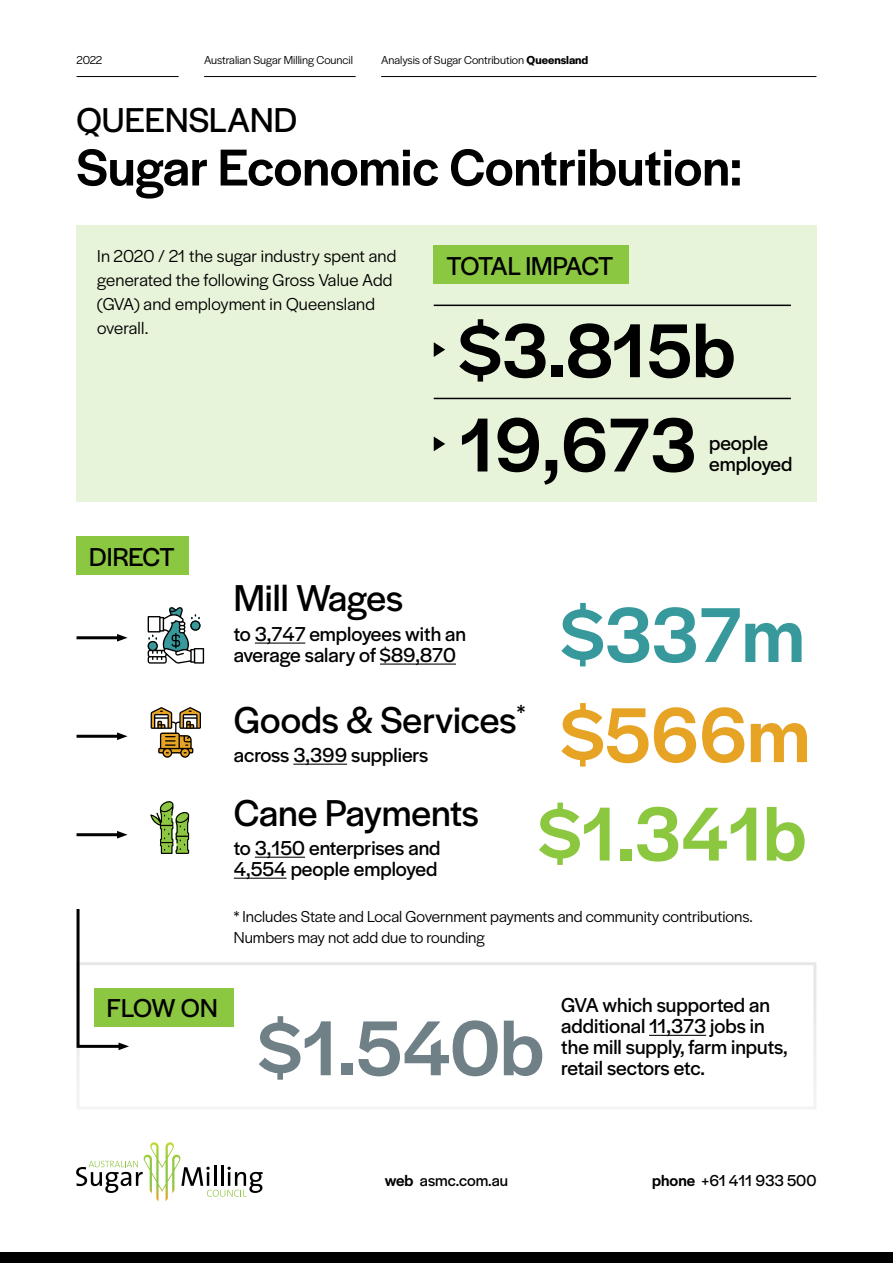
<style>
.page{position:relative;width:893px;height:1263px;background:#fff}
.page>*{position:absolute;margin:0;border:0;box-sizing:border-box;transform-origin:0 0}
.t1{font:500 81px "Halyard Display";color:#708087}
.t2{font:500 81px "Halyard Display";color:#38999c}
.t3{font:500 81px "Halyard Display";color:#e6a324}
.t4{font:500 79.5px/94.2px "Halyard Display";color:#000}
.t5{font:500 79.5px "Halyard Display";color:#8cc740}
.t6{font:500 54px "Halyard Display";color:#000}
.t7{font:39px "Halyard Display";color:#000}
.t8{font:36px "Halyard Display";color:#000}
.t9{font:27px "Halyard Display";letter-spacing:-.03em;color:#000}
.t10{font:21px/21px "Halyard Display";color:#000}
.t11{font:18px/24px "Halyard Display";letter-spacing:.01em;color:#000}
.t12{font:16.5px/21px "Halyard Display";color:#000}
.t13{font:16.5px "Halyard Display";letter-spacing:-.005em;color:#000}
.t14{font:12px "Halyard Display";color:#000}
.s1{font-weight:600}
.s2{font-weight:500}
</style>
<div class="page">
<div style="left:77px;top:225px;width:739px;height:277px;background:#e8f4d9"></div>
<div style="left:77px;top:962px;width:739px;height:147px;border:3px solid #e6e7e8"></div>
<hr style="left:649px;top:1035px;width:57px;height:1px;background:#000">
<hr style="left:204px;top:76px;width:152px;height:1px;background:#000">
<hr style="left:77px;top:76px;width:102px;height:1px;background:#000">
<hr style="left:381px;top:76px;width:435px;height:1px;background:#000">
<hr style="left:255px;top:642px;width:50px;height:2px;background:#000">
<hr style="left:380px;top:663px;width:76px;height:2px;background:#000">
<hr style="left:255px;top:857px;width:50px;height:1px;background:#000">
<hr style="left:234px;top:878px;width:53px;height:1px;background:#000">
<hr style="left:293px;top:764px;width:54px;height:1px;background:#000">
<svg style="left:147px;top:607px;width:57px;height:57px"></svg>
<svg style="left:151px;top:707px;width:50px;height:51px"></svg>
<svg style="left:150px;top:801px;width:39px;height:53px"></svg>
<svg style="left:434px;top:342px;width:11px;height:15px"></svg>
<svg style="left:434px;top:437px;width:11px;height:14px"></svg>
<svg style="left:76px;top:1142px;width:187px;height:59px"></svg>
<div style="left:0;top:1252px;width:893px;height:11px;background:#000"></div>
<hr style="left:434px;top:305px;width:357px;height:1px;background:#000">
<hr style="left:434px;top:398px;width:357px;height:1px;background:#000">
<div style="left:434px;top:246px;width:195px;height:38px;background:#8cc742"></div>
<div style="left:77px;top:536px;width:112px;height:39px;background:#8cc742"></div>
<div style="left:94px;top:988px;width:140px;height:38px;background:#8cc742"></div>
<hr style="left:77px;top:636px;width:42px;height:3px;background:#000">
<svg style="left:117px;top:634px;width:11px;height:8px"></svg>
<hr style="left:77px;top:735px;width:42px;height:3px;background:#000">
<svg style="left:117px;top:732px;width:11px;height:8px"></svg>
<hr style="left:77px;top:833px;width:42px;height:3px;background:#000">
<svg style="left:117px;top:831px;width:11px;height:7px"></svg>
<svg style="left:76px;top:909px;width:53px;height:141px"></svg>
<p class="t14" style="left:77px;top:52px;width:27px">2022</p>
<p class="t14" style="left:204px;top:52px;width:150px">Australian Sugar Milling Council</p>
<p class="t14" style="left:381px;top:51px;width:209px">Analysis of Sugar Contribution <span class="s1">Queensland</span></p>
<h3 class="t8" style="left:77px;top:95px;width:222px">QUEENSLAND</h3>
<h3 class="t6" style="left:77px;top:129px;width:667px">Sugar Economic Contribution:</h3>
<p class="t11" style="left:97px;top:243px;width:300px">In 2020 / 21 the sugar industry spent and generated the following Gross Value Add (GVA) and employment in Queensland overall.</p>
<p class="t9" style="left:89px;top:537px;width:87px">DIRECT</p>
<p class="t9" style="left:446px;top:247px;width:169px">TOTAL IMPACT</p>
<h2 class="t4" style="left:459px;top:299px;width:278px">$3.815b<br>19,673</h2>
<p class="t10" style="left:709px;top:432px;width:85px">people employed</p>
<h3 class="t7" style="left:234px;top:571px;width:171px">Mill Wages</h3>
<p class="t10" style="left:234px;top:622px;width:234px">to 3,747 employees with an average salary of $89,870</p>
<h3 class="t7" style="left:234px;top:692px;width:293px">Goods &amp; Services<sup>*</sup></h3>
<p class="t10" style="left:234px;top:743px;width:196px">across 3,399 suppliers</p>
<h3 class="t7" style="left:234px;top:785px;width:247px">Cane Payments</h3>
<p class="t10" style="left:234px;top:836px;width:208px">to 3,150 enterprises and<br>4,554 people employed</p>
<h1 class="t2" style="left:561px;top:577px;width:245px">$337m</h1>
<h1 class="t3" style="left:561px;top:677px;width:250px">$566m</h1>
<h2 class="t5" style="left:539px;top:777px;width:269px">$1.341b</h2>
<p class="t12" style="left:234px;top:905px;width:520px">* Includes State and Local Government payments and community contributions.<br>Numbers may not add due to rounding</p>
<p class="t9" style="left:107px;top:989px;width:112px">FLOW ON</p>
<h1 class="t1" style="left:259px;top:990px;width:287px">$1.540b</h1>
<p class="t10" style="left:561px;top:993px;width:228px">GVA which supported an additional 11,373 jobs in the mill supply, farm inputs, retail sectors etc.</p>
<p class="t13" style="left:385px;top:1169px;width:125px"><span class="s2">web</span> asmc.com.au</p>
<p class="t13" style="left:652px;top:1169px;width:166px"><span class="s2">phone</span> +61 411 933 500</p>
</div>
